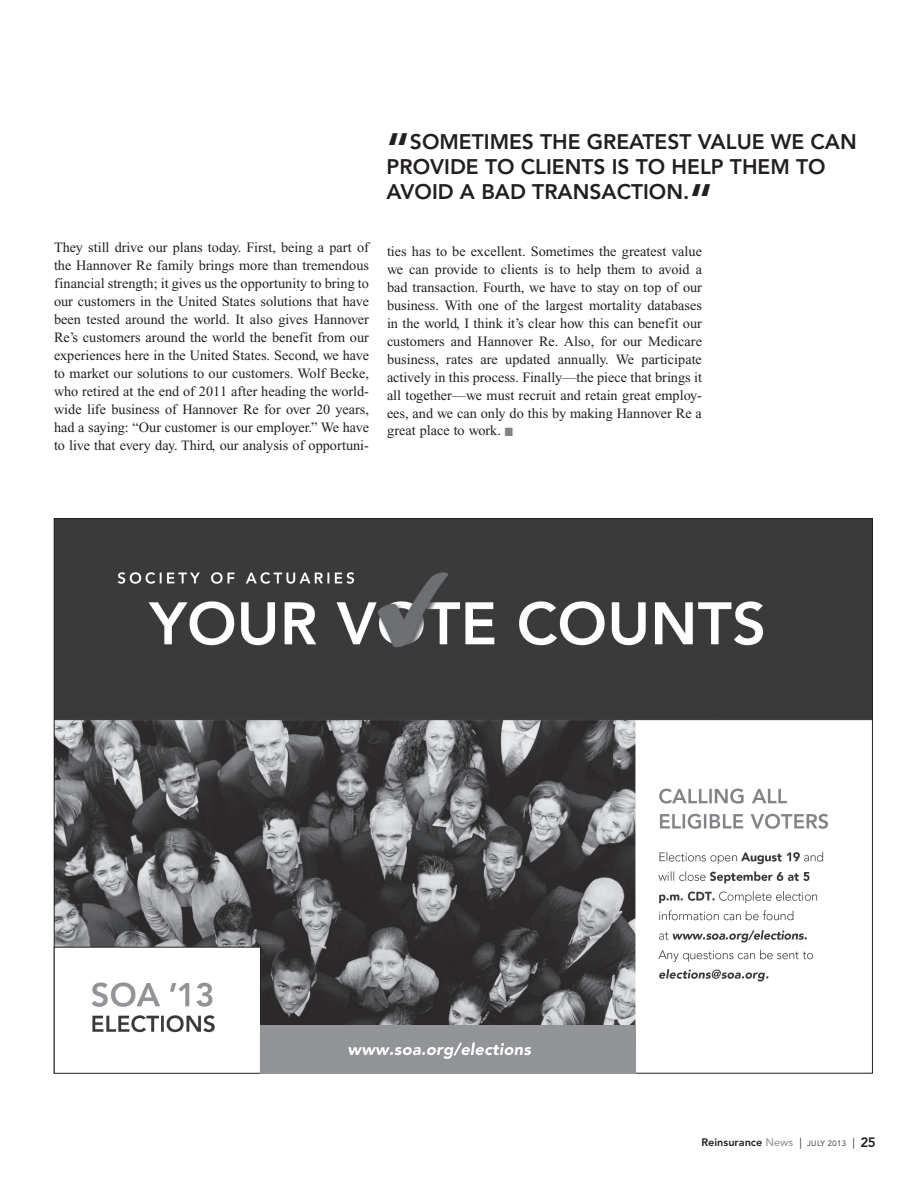
<style>
.page{position:relative;width:918px;height:1188px;background:#fff}
.page>*{position:absolute;margin:0;border:0;box-sizing:border-box;transform-origin:0 0}
.pull_quote{font:800 21px/25.5px "Avenir LT Std";color:#231f20}
.Body_no_indent{font:14.25px/18px "Times New Roman";color:#231f20;text-align:justify}
.t1{font:800 10.8px "Avenir LT Std";color:#231f20}
.s1{font-size:45px}
.s2{color:#808285}
.s3{font-weight:500;color:#939598}
.s4{font-weight:400}
.s5{font-weight:400;font-size:7.8px}
.s6{font-size:13.5px}
</style>
<div class="page">
<img style="left:56px;top:520px;width:815px;height:551px">
<img style="left:56px;top:949px;width:203px;height:122px">
<div style="left:54px;top:947px;width:207px;height:126px;border:1px solid #231f20"></div>
<div style="left:261px;top:1026px;width:374px;height:47px;background:#929497"></div>
<p class="pull_quote" style="left:387px;top:129px;width:472px"><span class="s1">“</span>SOMETIMES THE GREATEST VALUE WE CAN<br>PROVIDE TO CLIENTS IS TO HELP THEM TO<br>AVOID A BAD TRANSACTION.<span class="s1">“</span></p>
<p class="Body_no_indent" style="left:54px;top:238px;width:317px">They still drive our plans today. First, being a part of the Hannover Re family brings more than tremendous financial strength; it gives us the opportunity to bring to our customers in the United States solutions that have been tested around the world. It also gives Hannover Re’s customers around the world the benefit from our experiences here in the United States. Second, we have to market our solutions to our customers. Wolf Becke, who retired at the end of 2011 after heading the world&shy;wide life business of Hannover Re for over 20 years, had a saying: “Our customer is our employer.” We have to live that every day. Third, our analysis of opportuni-</p>
<p class="Body_no_indent" style="left:387px;top:242px;width:317px">ties has to be excellent. Sometimes the greatest value we can provide to clients is to help them to avoid a bad transaction. Fourth, we have to stay on top of our business. With one of the largest mortality databases in the world, I think it’s clear how this can benefit our customers and Hannover Re. Also, for our Medicare business, rates are updated annually. We participate actively in this process. Finally—the piece that brings it all together—we must recruit and retain great employ&shy;ees, and we can only do this by making Hannover Re a great place to work. <span class="s2">■</span></p>
<p class="t1" style="left:701px;top:1136px;width:176px">Reinsurance <span class="s3">News</span> <span class="s4">|</span> <span class="s5">JULY 2013</span> <span class="s4">|</span> <span class="s6">25</span></p>
</div>
